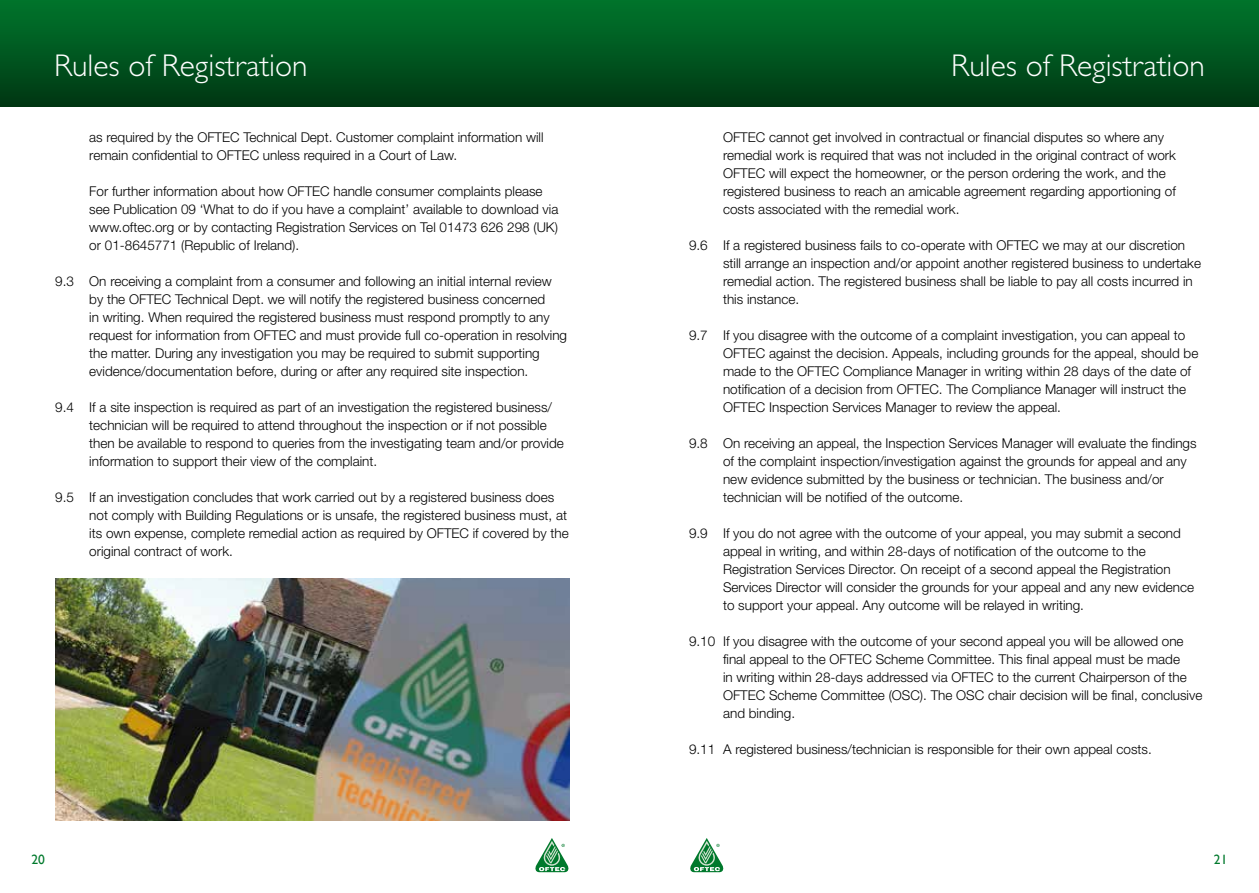
<style>
.page{position:relative;width:1259px;height:893px;background:#fff}
.page>*{position:absolute;margin:0;border:0;box-sizing:border-box;transform-origin:0 0}
.t1{font:300 31.5px "Gill Sans";color:#fff}
.t2{font:300 13.5px/18px "Helvetica Neue";color:#000}
.t3{font:13.5px "Gill Sans";color:#00792c}
</style>
<div class="page">
<div style="left:0;top:0;width:642px;height:106px;background:linear-gradient(to bottom,#00762c,#003813)"></div>
<div style="left:642px;top:0;width:617px;height:106px;background:linear-gradient(to bottom,#00762c,#003813)"></div>
<svg style="left:535px;top:838px;width:34px;height:35px"></svg>
<svg style="left:690px;top:838px;width:34px;height:35px"></svg>
<img style="left:55px;top:578px;width:515px;height:243px">
<h1 class="t1" style="left:54px;top:47px;width:255px">Rules of Registration</h1>
<h1 class="t1" style="left:951px;top:47px;width:255px">Rules of Registration</h1>
<p class="t2" style="left:89px;top:128px;width:456px">as required by the OFTEC Technical Dept. Customer complaint information will remain confidential to OFTEC unless required in a Court of Law.</p>
<p class="t2" style="left:89px;top:182px;width:470px">For further information about how OFTEC handle consumer complaints please see Publication 09 ‘What to do if you have a complaint’ available to download via www.oftec.org or by contacting Registration Services on Tel 01473 626 298 (UK) or 01-8645771 (Republic of Ireland).</p>
<p class="t2" style="left:89px;top:272px;width:479px;text-indent:-34px">9.3 On receiving a complaint from a consumer and following an initial internal review by the OFTEC Technical Dept. we will notify the registered business concerned<br>in writing. When required the registered business must respond promptly to any request for information from OFTEC and must provide full co-operation in resolving the matter. During any investigation you may be required to submit supporting evidence/documentation before, during or after any required site inspection.</p>
<p class="t2" style="left:89px;top:398px;width:476px;text-indent:-34px">9.4 If a site inspection is required as part of an investigation the registered business/ technician will be required to attend throughout the inspection or if not possible then be available to respond to queries from the investigating team and/or provide information to support their view of the complaint.</p>
<p class="t2" style="left:89px;top:488px;width:481px;text-indent:-34px">9.5 If an investigation concludes that work carried out by a registered business does not comply with Building Regulations or is unsafe, the registered business must, at its own expense, complete remedial action as required by OFTEC if covered by the original contract of work.</p>
<p class="t2" style="left:723px;top:128px;width:454px">OFTEC cannot get involved in contractual or financial disputes so where any remedial work is required that was not included in the original contract of work OFTEC will expect the homeowner, or the person ordering the work, and the registered business to reach an amicable agreement regarding apportioning of costs associated with the remedial work.</p>
<p class="t2" style="left:723px;top:236px;width:479px;text-indent:-34px">9.6 If a registered business fails to co-operate with OFTEC we may at our discretion still arrange an inspection and/or appoint another registered business to undertake remedial action. The registered business shall be liable to pay all costs incurred in this instance.</p>
<p class="t2" style="left:723px;top:326px;width:477px;text-indent:-34px">9.7 If you disagree with the outcome of a complaint investigation, you can appeal to OFTEC against the decision. Appeals, including grounds for the appeal, should be made to the OFTEC Compliance Manager in writing within 28 days of the date of notification of a decision from OFTEC. The Compliance Manager will instruct the OFTEC Inspection Services Manager to review the appeal.</p>
<p class="t2" style="left:723px;top:434px;width:475px;text-indent:-34px">9.8 On receiving an appeal, the Inspection Services Manager will evaluate the findings of the complaint inspection/investigation against the grounds for appeal and any new evidence submitted by the business or technician. The business and/or technician will be notified of the outcome.</p>
<p class="t2" style="left:723px;top:524px;width:472px;text-indent:-34px">9.9 If you do not agree with the outcome of your appeal, you may submit a second appeal in writing, and within 28-days of notification of the outcome to the Registration Services Director. On receipt of a second appeal the Registration Services Director will consider the grounds for your appeal and any new evidence to support your appeal. Any outcome will be relayed in writing.</p>
<p class="t2" style="left:723px;top:632px;width:481px;text-indent:-34px">9.10 If you disagree with the outcome of your second appeal you will be allowed one final appeal to the OFTEC Scheme Committee. This final appeal must be made<br>in writing within 28-days addressed via OFTEC to the current Chairperson of the OFTEC Scheme Committee (OSC). The OSC chair decision will be final, conclusive and binding.</p>
<p class="t2" style="left:689px;top:740px;width:464px">9.11 A registered business/technician is responsible for their own appeal costs.</p>
<p class="t3" style="left:32px;top:851px;width:15px">20</p>
<p class="t3" style="left:1214px;top:851px;width:15px">21</p>
</div>
